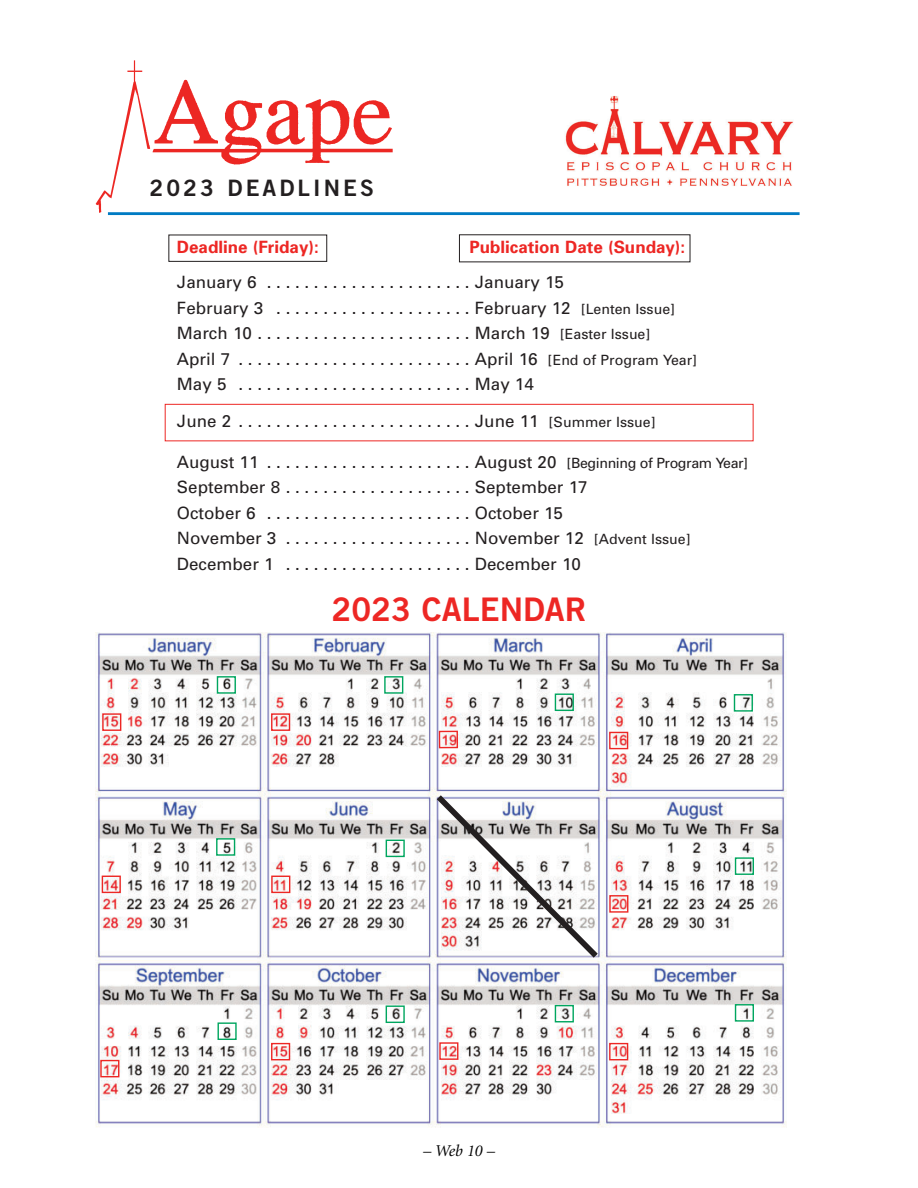
<style>
.page{position:relative;width:918px;height:1188px;background:#fff}
.page>*{position:absolute;margin:0;border:0;box-sizing:border-box;transform-origin:0 0}
.t1{font:32.55px "Trade Gothic Bold Two";color:#ed2724}
.t2{font:22.65px "Trade Gothic Bold Two";letter-spacing:.135em;color:#231f20}
.t3{font:16.95px/25.5px "Univers";color:#231f20}
.t4{font:700 16.95px "Univers";color:#ed2724}
.t5{font:italic 16.5px "Minion";color:#000}
.s1{font-size:14.1px}
</style>
<div class="page">
<svg style="left:168px;top:234px;width:523px;height:29px"></svg>
<div style="left:165px;top:404px;width:588px;height:37px;border:1px solid #ed2724"></div>
<img style="left:96px;top:633px;width:690px;height:495px">
<div style="left:217px;top:676px;width:19px;height:18px;border:1px solid #00a65f"></div>
<div style="left:102px;top:713px;width:19px;height:18px;border:1px solid #ed2724"></div>
<div style="left:384px;top:676px;width:19px;height:18px;border:1px solid #00a65f"></div>
<div style="left:271px;top:713px;width:19px;height:18px;border:1px solid #ed2724"></div>
<div style="left:555px;top:694px;width:19px;height:17px;border:1px solid #00a65f"></div>
<div style="left:439px;top:731px;width:19px;height:17px;border:1px solid #ed2724"></div>
<div style="left:734px;top:694px;width:19px;height:18px;border:1px solid #00a65f"></div>
<div style="left:609px;top:732px;width:19px;height:17px;border:1px solid #ed2724"></div>
<div style="left:216px;top:838px;width:19px;height:18px;border:1px solid #00a65f"></div>
<div style="left:102px;top:876px;width:19px;height:17px;border:1px solid #ed2724"></div>
<div style="left:386px;top:840px;width:19px;height:17px;border:1px solid #00a65f"></div>
<div style="left:271px;top:876px;width:19px;height:17px;border:1px solid #ed2724"></div>
<div style="left:735px;top:857px;width:19px;height:18px;border:1px solid #00a65f"></div>
<div style="left:609px;top:895px;width:19px;height:18px;border:1px solid #ed2724"></div>
<div style="left:218px;top:1022px;width:19px;height:18px;border:1px solid #00a65f"></div>
<svg style="left:100px;top:1042px;width:359px;height:36px"></svg>
<svg style="left:385px;top:1004px;width:190px;height:20px"></svg>
<div style="left:271px;top:1043px;width:19px;height:17px;border:1px solid #ed2724"></div>
<div style="left:735px;top:1004px;width:19px;height:18px;border:1px solid #00a65f"></div>
<div style="left:609px;top:1043px;width:19px;height:17px;border:1px solid #ed2724"></div>
<svg style="left:431px;top:789px;width:173px;height:175px"></svg>
<img style="left:95px;top:60px;width:298px;height:155px">
<img style="left:565px;top:95px;width:228px;height:91px">
<hr style="left:108px;top:212px;width:692px;height:3px;background:#007bc3">
<h2 class="t2" style="left:149px;top:179px;width:226px">2023 DEADLINES</h2>
<p class="t4" style="left:177px;top:237px;width:143px">Deadline (Friday):</p>
<p class="t4" style="left:469px;top:237px;width:217px">Publication Date (Sunday):</p>
<p class="t3" style="left:177px;top:271px;width:522px">January 6 . . . . . . . . . . . . . . . . . . . . . . January 15<br>February 3 . . . . . . . . . . . . . . . . . . . . . February 12 <span class="s1">[Lenten Issue] </span>March 10 . . . . . . . . . . . . . . . . . . . . . . . March 19 <span class="s1">[Easter Issue]<br></span>April 7 . . . . . . . . . . . . . . . . . . . . . . . . . April 16 <span class="s1">[End of Program Year] </span>May 5 . . . . . . . . . . . . . . . . . . . . . . . . . May 14</p>
<p class="t3" style="left:177px;top:410px;width:480px">June 2 . . . . . . . . . . . . . . . . . . . . . . . . . June 11 <span class="s1">[Summer Issue]</span></p>
<p class="t3" style="left:177px;top:451px;width:573px">August 11 . . . . . . . . . . . . . . . . . . . . . . August 20 <span class="s1">[Beginning of Program Year] </span>September 8 . . . . . . . . . . . . . . . . . . . . September 17<br>October 6 . . . . . . . . . . . . . . . . . . . . . . October 15<br>November 3 . . . . . . . . . . . . . . . . . . . . November 12 <span class="s1">[Advent Issue] </span>December 1 . . . . . . . . . . . . . . . . . . . . December 10</p>
<h1 class="t1" style="left:332px;top:597px;width:256px">2023 CALENDAR</h1>
<p class="t5" style="left:423px;top:1145px;width:73px">– Web 10 –</p>
</div>
